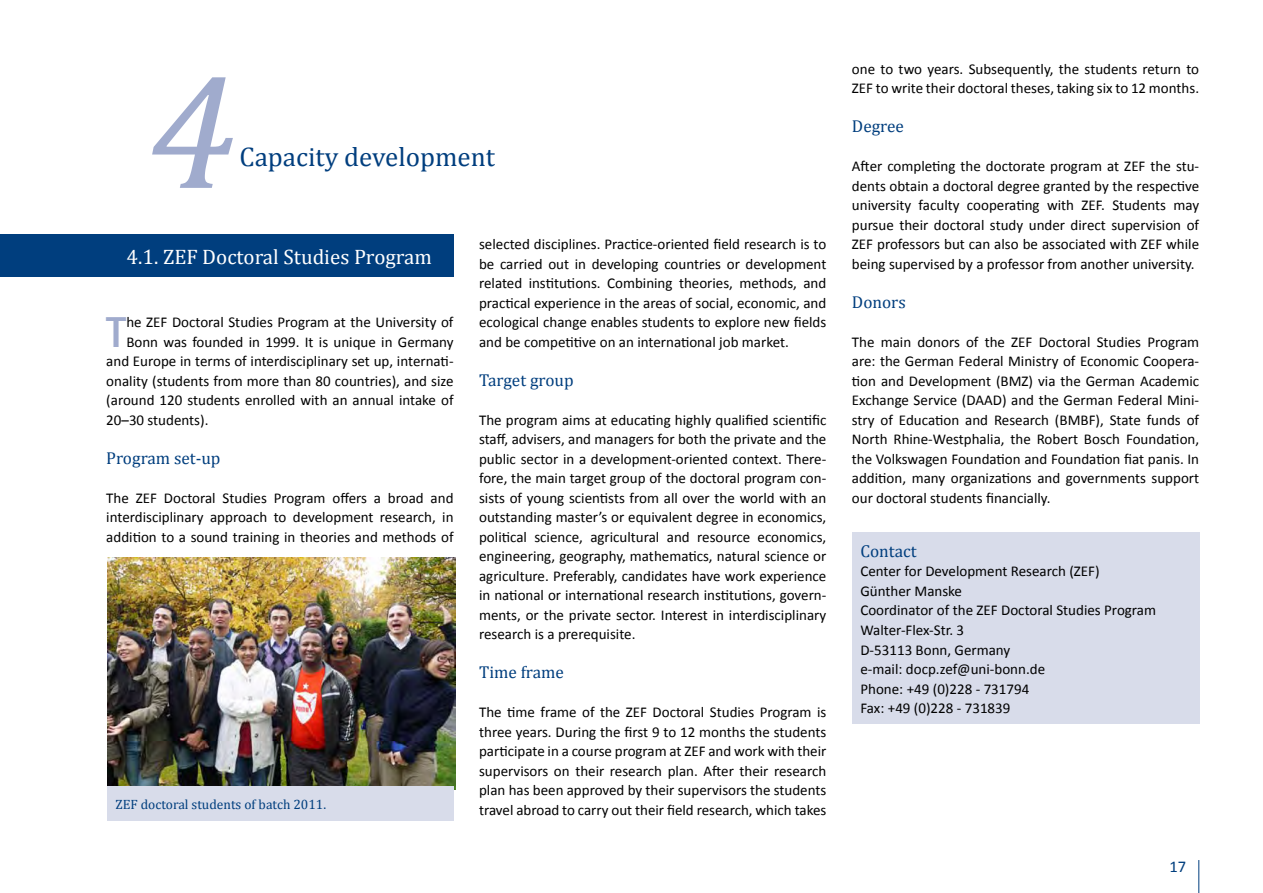
<style>
.page{position:relative;width:1263px;height:893px;background:#fff}
.page>*{position:absolute;margin:0;border:0;box-sizing:border-box;transform-origin:0 0}
.t1{font:italic 165px "Cambria";color:#a0abcd}
.t2{font:800 43.2px "Rotis Sans Serif";color:#a0abcd}
.t3{font:27px "Cambria";color:#003e7e}
.t4{font:21px "Cambria";color:#fff}
.t5{font:17.25px "Cambria";color:#003e7e}
.t6{font:16.5px "Calibri";color:#003e7e}
.t7{font:15px/19.5px "Calibri";color:#000;text-align:justify}
.t8{font:13.5px "Cambria";color:#003e7e}
</style>
<div class="page">
<hr style="left:1198px;top:860px;width:1px;height:33px;background:#003e7e">
<div style="left:0;top:235px;width:453px;height:42px;background:#003e7e"></div>
<img style="left:107px;top:557px;width:348px;height:233px">
<div style="left:107px;top:787px;width:346px;height:34px;background:#d8dcea"></div>
<div style="left:852px;top:533px;width:348px;height:191px;background:#d8dcea"></div>
<h1 class="t1" style="left:148px;top:15px;width:89px">4</h1>
<h3 class="t3" style="left:240px;top:140px;width:257px">Capacity development</h3>
<h3 class="t4" style="left:127px;top:244px;width:307px">4.1. ZEF Doctoral Studies Program</h3>
<h2 class="t2" style="left:106px;top:304px;width:22px">T</h2>
<p class="t7" style="left:126px;top:312px;width:329px">he ZEF Doctoral Studies Program at the University of</p>
<p class="t7" style="left:126px;top:332px;width:329px">Bonn was founded in 1999. It is unique in Germany</p>
<p class="t7" style="left:106px;top:351px;width:349px">and Europe in terms of interdisciplinary set up, internati-</p>
<p class="t7" style="left:106px;top:371px;width:349px">onality (students from more than 80 countries), and size</p>
<p class="t7" style="left:106px;top:390px;width:349px">(around 120 students enrolled with an annual intake of</p>
<p class="t7" style="left:106px;top:410px;width:104px">20–30 students).</p>
<p class="t5" style="left:106px;top:447px;width:116px">Program set-up</p>
<p class="t7" style="left:106px;top:488px;width:349px">The ZEF Doctoral Studies Program offers a broad and interdisciplinary approach to development research, in addition to a sound training in theories and methods of</p>
<p class="t8" style="left:116px;top:796px;width:212px">ZEF doctoral students of batch 2011.</p>
<p class="t7" style="left:479px;top:234px;width:349px">selected disciplines. Practice-oriented field research is to be carried out in developing countries or development related institutions. Combining theories, methods, and practical experience in the areas of social, economic, and ecological change enables students to explore new fields and be competitive on an international job market.</p>
<p class="t5" style="left:479px;top:369px;width:96px">Target group</p>
<p class="t7" style="left:479px;top:410px;width:349px">The program aims at educating highly qualified scientific staff, advisers, and managers for both the private and the public sector in a development-oriented context. There&shy;fore, the main target group of the doctoral program con&shy;sists of young scientists from all over the world with an outstanding master’s or equivalent degree in economics, political science, agricultural and resource economics, engineering, geography, mathematics, natural science or agriculture. Preferably, candidates have work experience in national or international research institutions, govern&shy;ments, or the private sector. Interest in interdisciplinary research is a prerequisite.</p>
<p class="t5" style="left:479px;top:662px;width:86px">Time frame</p>
<p class="t7" style="left:479px;top:702px;width:349px">The time frame of the ZEF Doctoral Studies Program is three years. During the first 9 to 12 months the students participate in a course program at ZEF and work with their supervisors on their research plan. After their research plan has been approved by their supervisors the students travel abroad to carry out their field research, which takes</p>
<p class="t7" style="left:852px;top:59px;width:349px">one to two years. Subsequently, the students return to<br>ZEF to write their doctoral theses, taking six to 12 months.</p>
<p class="t5" style="left:852px;top:116px;width:54px">Degree</p>
<p class="t7" style="left:852px;top:156px;width:349px">After completing the doctorate program at ZEF the stu&shy;dents obtain a doctoral degree granted by the respective university faculty cooperating with ZEF. Students may pursue their doctoral study under direct supervision of ZEF professors but can also be associated with ZEF while being supervised by a professor from another university.</p>
<p class="t5" style="left:852px;top:291px;width:55px">Donors</p>
<p class="t7" style="left:852px;top:332px;width:349px">The main donors of the ZEF Doctoral Studies Program are: the German Federal Ministry of Economic Coopera&shy;tion and Development (BMZ) via the German Academic Exchange Service (DAAD) and the German Federal Mini&shy;stry of Education and Research (BMBF), State funds of North Rhine-Westphalia, the Robert Bosch Foundation, the Volkswagen Foundation and Foundation fiat panis. In addition, many organizations and governments support our doctoral students financially.</p>
<p class="t5" style="left:860px;top:541px;width:58px">Contact</p>
<p class="t7" style="left:860px;top:562px;width:297px;text-align:left">Center for Development Research (ZEF)<br>Günther Manske<br>Coordinator of the ZEF Doctoral Studies Program<br>Walter-Flex-Str. 3<br>D-53113 Bonn, Germany<br>e-mail: docp.zef@uni-bonn.de<br>Phone: +49 (0)228 - 731794<br>Fax: +49 (0)228 - 731839</p>
<p class="t6" style="left:1169px;top:856px;width:18px">17</p>
</div>
